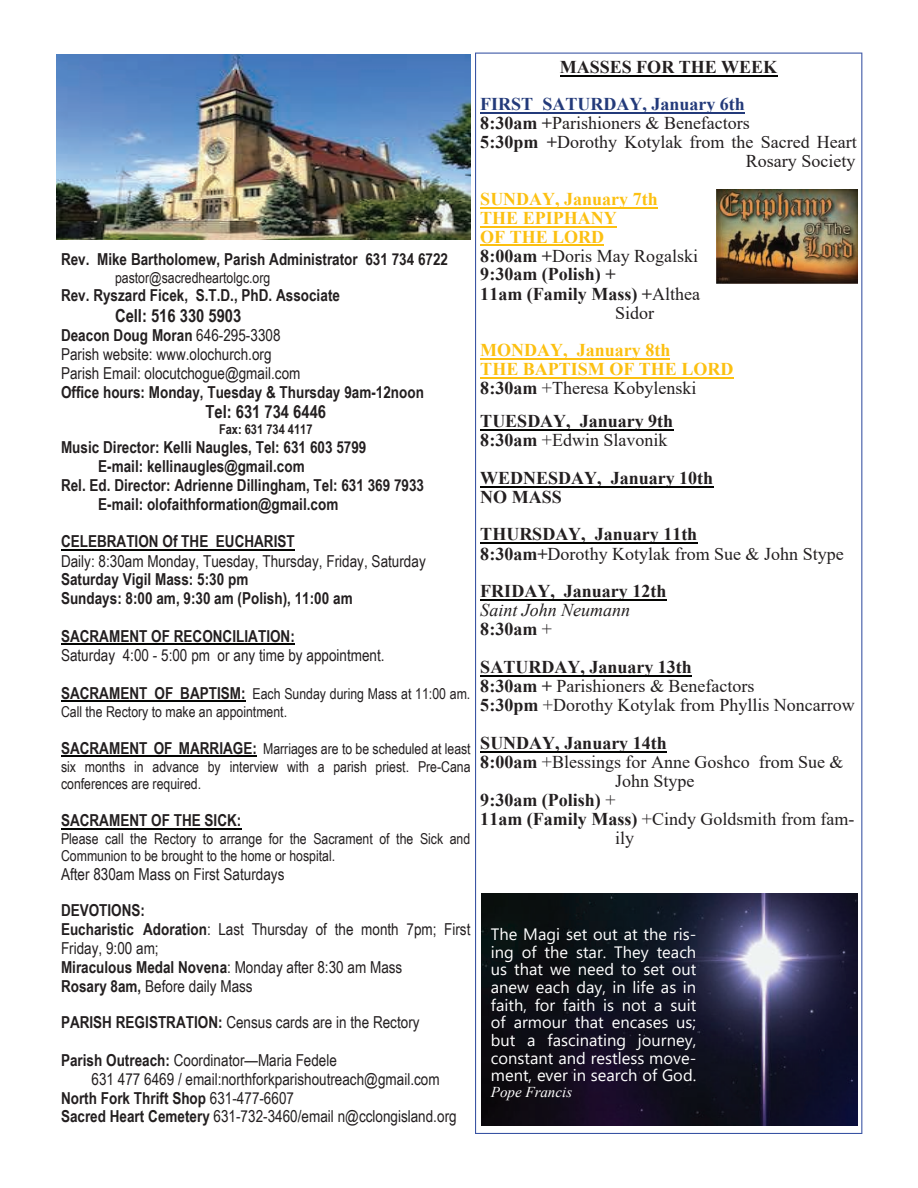
<style>
.page{position:relative;width:918px;height:1188px;background:#fff}
.page>*{position:absolute;margin:0;border:0;box-sizing:border-box;transform-origin:0 0}
.t1{font:18px/19px "Times New Roman";color:#231f20}
.t2{font:700 18px/19.2px "Times New Roman";color:#231f20}
.t3{font:700 18px/18.9px "Times New Roman";color:#fcc011}
.t4{font:700 18px "Arial Narrow";color:#231f20}
.t5{font:700 18px "Times New Roman";color:#233a7a}
.t6{font:italic 18px/19px "Times New Roman";color:#231f20}
.t7{font:16.5px/18.9px "Arial Narrow";color:#231f20}
.t8{font:700 16.5px/18.9px "Arial Narrow";color:#231f20}
.t9{font:16.5px/17.7px "Segoe UI";color:#fff;text-align:justify}
.t10{font:15px/17.4px "Arial Narrow";color:#231f20}
.t11{font:italic 15px "Times New Roman";color:#fff}
.t12{font:700 13.5px "Arial Narrow";color:#231f20}
.s1{font-weight:700}
.s2{font-weight:700;font-size:16.5px}
.s3{font-weight:400}
.s4{color:#231f20}
.s5{font-weight:400;color:#231f20}
.s6{font-weight:700;font-style:normal}
.s7{font-style:normal}
</style>
<div class="page">
<svg style="left:475px;top:53px;width:387px;height:1081px"></svg>
<hr style="left:560px;top:75px;width:217px;height:1px;background:#040503">
<hr style="left:480px;top:112px;width:265px;height:2px;background:#233a7a">
<hr style="left:480px;top:207px;width:178px;height:2px;background:#fcc011">
<hr style="left:480px;top:226px;width:137px;height:1px;background:#fcc011">
<hr style="left:480px;top:245px;width:124px;height:1px;background:#fcc011">
<hr style="left:480px;top:358px;width:190px;height:2px;background:#fcc011">
<hr style="left:480px;top:377px;width:253px;height:2px;background:#fcc011">
<hr style="left:480px;top:429px;width:193px;height:2px;background:#040503">
<hr style="left:480px;top:486px;width:233px;height:2px;background:#040503">
<hr style="left:480px;top:542px;width:217px;height:2px;background:#040503">
<hr style="left:480px;top:599px;width:186px;height:2px;background:#040503">
<hr style="left:480px;top:675px;width:212px;height:2px;background:#040503">
<hr style="left:480px;top:751px;width:187px;height:1px;background:#040503">
<hr style="left:61px;top:549px;width:234px;height:1px;background:#040503">
<hr style="left:61px;top:644px;width:234px;height:1px;background:#040503">
<hr style="left:61px;top:701px;width:185px;height:1px;background:#040503">
<hr style="left:61px;top:756px;width:196px;height:1px;background:#040503">
<hr style="left:61px;top:828px;width:180px;height:1px;background:#040503">
<img style="left:57px;top:54px;width:413px;height:186px">
<img style="left:716px;top:190px;width:141px;height:94px">
<img style="left:481px;top:893px;width:377px;height:233px">
<p class="t8" style="left:61px;top:250px;width:389px">Rev. Mike Bartholomew, Parish Administrator 631 734 6722</p>
<p class="t10" style="left:115px;top:269px;width:157px">pastor@sacredheartolgc.org</p>
<p class="t8" style="left:61px;top:286px;width:281px">Rev. Ryszard Ficek, S.T.D., PhD. Associate</p>
<p class="t4" style="left:115px;top:305px;width:128px">Cell: 516 330 5903</p>
<p class="t7" style="left:61px;top:326px;width:241px"><span class="s1">Deacon Doug Moran</span> 646-295-3308<br>Parish website: www.olochurch.org<br>Parish Email: olocutchogue@gmail.com</p>
<p class="t8" style="left:61px;top:382px;width:365px">Office hours: Monday, Tuesday &amp; Thursday 9am-12noon</p>
<p class="t4" style="left:205px;top:401px;width:122px">Tel: 631 734 6446</p>
<p class="t12" style="left:219px;top:422px;width:95px">Fax: 631 734 4117</p>
<p class="t8" style="left:61px;top:437px;width:307px">Music Director: Kelli Naugles, Tel: 631 603 5799</p>
<p class="t8" style="left:98px;top:456px;width:208px">E-mail: kellinaugles@gmail.com</p>
<p class="t8" style="left:61px;top:475px;width:365px">Rel. Ed. Director: Adrienne Dillingham, Tel: 631 369 7933</p>
<p class="t8" style="left:98px;top:494px;width:242px">E-mail: olofaithformation@gmail.com</p>
<p class="t8" style="left:61px;top:532px;width:235px">CELEBRATION Of THE EUCHARIST</p>
<p class="t7" style="left:61px;top:551px;width:366px">Daily: 8:30am Monday, Tuesday, Thursday, Friday, Saturday</p>
<p class="t8" style="left:61px;top:570px;width:293px">Saturday Vigil Mass: 5:30 pm<br>Sundays: 8:00 am, 9:30 am (Polish), 11:00 am</p>
<p class="t8" style="left:61px;top:627px;width:235px">SACRAMENT OF RECONCILIATION:</p>
<p class="t7" style="left:61px;top:646px;width:325px">Saturday 4:00 - 5:00 pm or any time by appointment.</p>
<p class="t10" style="left:61px;top:685px;width:411px"><span class="s2">SACRAMENT OF BAPTISM:</span> Each Sunday during Mass at 11:00 am.<br>Call the Rectory to make an appointment.</p>
<p class="t10" style="left:61px;top:740px;width:411px;text-align:justify"><span class="s2">SACRAMENT OF MARRIAGE:</span> Marriages are to be scheduled at least six months in advance by interview with a parish priest. Pre-Cana conferences are required.</p>
<p class="t8" style="left:61px;top:811px;width:182px">SACRAMENT OF THE SICK:</p>
<p class="t10" style="left:61px;top:830px;width:411px">Please call the Rectory to arrange for the Sacrament of the Sick and<br>Communion to be brought to the home or hospital.</p>
<p class="t7" style="left:61px;top:864px;width:225px">After 830am Mass on First Saturdays</p>
<p class="t7" style="left:61px;top:900px;width:411px"><span class="s1">DEVOTIONS:<br>Eucharistic Adoration</span>: Last Thursday of the month 7pm; First Friday, 9:00 am;<br><span class="s1">Miraculous Medal Novena</span>: Monday after 8:30 am Mass<br><span class="s1">Rosary 8am,</span> Before daily Mass</p>
<p class="t7" style="left:61px;top:1012px;width:360px"><span class="s1">PARISH REGISTRATION:</span> Census cards are in the Rectory</p>
<p class="t7" style="left:61px;top:1050px;width:277px"><span class="s1">Parish Outreach:</span> Coordinator—Maria Fedele</p>
<p class="t7" style="left:92px;top:1069px;width:350px">631 477 6469 / email:northforkparishoutreach@gmail.com</p>
<p class="t8" style="left:61px;top:1088px;width:235px">North Fork Thrift Shop <span class="s3">631-477-6607</span></p>
<p class="t7" style="left:61px;top:1107px;width:397px"><span class="s1">Sacred Heart Cemetery</span> 631-732-3460/email n@cclongisland.org</p>
<p class="t2" style="left:560px;top:57px;width:219px">MASSES FOR THE WEEK</p>
<p class="t5" style="left:480px;top:94px;width:266px">FIRST SATURDAY, January 6th</p>
<p class="t1" style="left:480px;top:114px;width:271px"><span class="s1">8:30am +</span>Parishioners &amp; Benefactors</p>
<p class="t1" style="left:480px;top:133px;width:378px"><span class="s1">5:30pm +</span>Dorothy Kotylak from the Sacred Heart</p>
<p class="t1" style="left:746px;top:152px;width:111px">Rosary Society</p>
<p class="t3" style="left:480px;top:189px;width:179px">SUNDAY, January 7th</p>
<p class="t3" style="left:480px;top:208px;width:138px">THE EPIPHANY</p>
<p class="t3" style="left:480px;top:227px;width:125px">OF THE LORD</p>
<p class="t1" style="left:480px;top:246px;width:219px"><span class="s1">8:00am +</span>Doris May Rogalski</p>
<p class="t2" style="left:480px;top:265px;width:137px">9:30am (Polish) +</p>
<p class="t2" style="left:480px;top:284px;width:221px">11am (Family Mass) +<span class="s3">Althea</span></p>
<p class="t1" style="left:615px;top:303px;width:41px">Sidor</p>
<p class="t3" style="left:480px;top:341px;width:255px">MONDAY, January 8th<br>THE BAPTISM OF THE LORD<br><span class="s4">8:30am</span> <span class="s5">+Theresa Kobylenski</span></p>
<p class="t2" style="left:480px;top:412px;width:194px">TUESDAY, January 9th<br>8:30am <span class="s3">+Edwin Slavonik</span></p>
<p class="t2" style="left:480px;top:469px;width:234px;line-height:18.8px">WEDNESDAY, January 10th<br>NO MASS</p>
<p class="t1" style="left:480px;top:525px;width:365px"><span class="s1">THURSDAY, January 11th<br>8:30am+</span>Dorothy Kotylak from Sue &amp; John Stype</p>
<p class="t2" style="left:480px;top:581px;width:188px">FRIDAY, January 12th</p>
<p class="t6" style="left:480px;top:601px;width:151px">Saint John Neumann<br><span class="s6">8:30am</span> <span class="s7">+</span></p>
<p class="t1" style="left:480px;top:658px;width:376px"><span class="s1">SATURDAY, January 13th<br>8:30am +</span> Parishioners &amp; Benefactors<br><span class="s1">5:30pm</span> +Dorothy Kotylak from Phyllis Noncarrow</p>
<p class="t2" style="left:480px;top:733px;width:188px">SUNDAY, January 14th</p>
<p class="t1" style="left:480px;top:752px;width:365px"><span class="s1">8:00am</span> +Blessings for Anne Goshco from Sue &amp;</p>
<p class="t1" style="left:615px;top:771px;width:81px">John Stype</p>
<p class="t2" style="left:480px;top:790px;width:137px">9:30am (Polish) <span class="s3">+</span></p>
<p class="t1" style="left:480px;top:809px;width:376px"><span class="s1">11am (Family Mass)</span> +Cindy Goldsmith from fam-</p>
<p class="t1" style="left:615px;top:829px;width:21px">ily</p>
<p class="t9" style="left:491px;top:924px;width:207px">The Magi set out at the ris&shy;ing of the star. They teach us that we need to set out anew each day, in life as in faith, for faith is not a suit of armour that encases us; but a fascinating journey, constant and restless move&shy;ment, ever in search of God.</p>
<p class="t11" style="left:491px;top:1084px;width:83px">Pope Francis</p>
</div>
